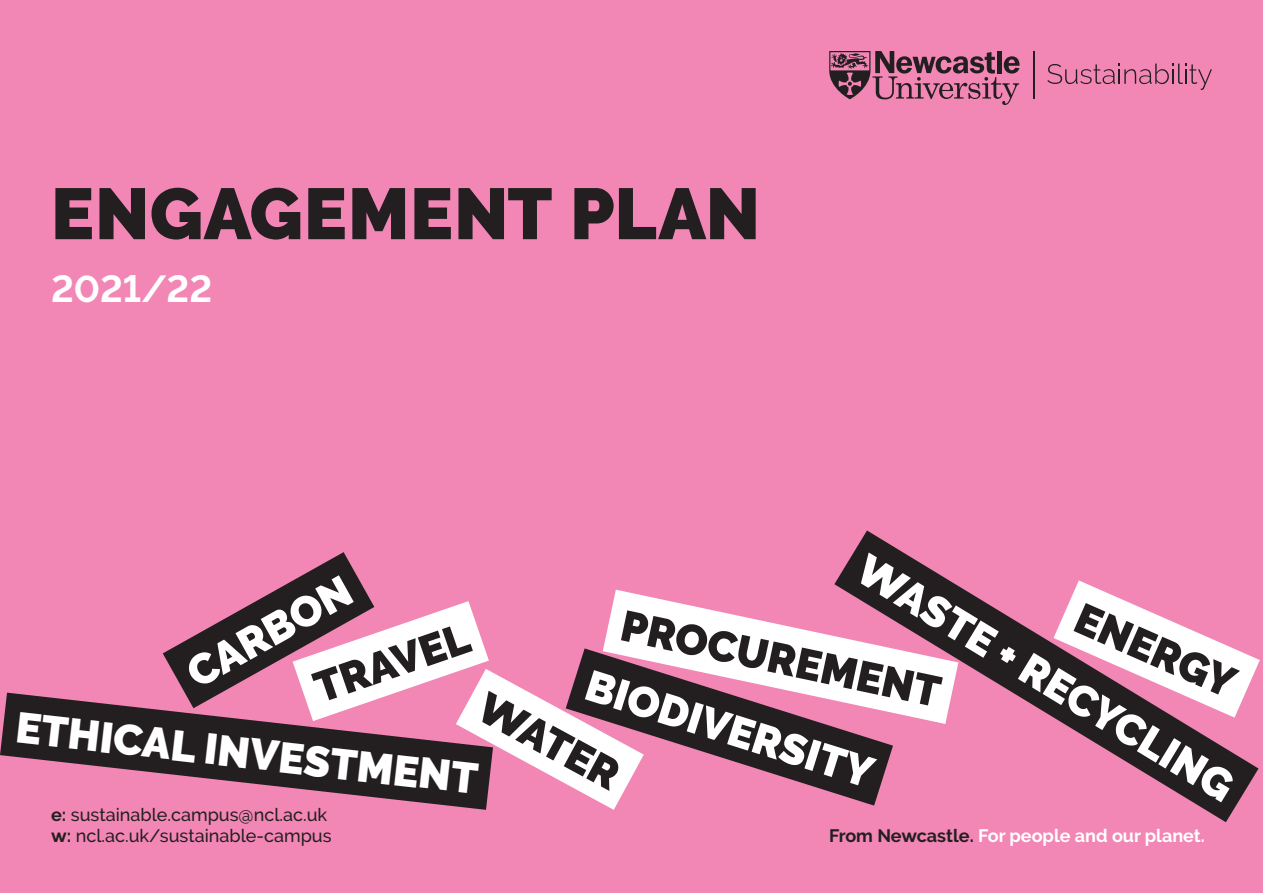
<style>
.page{position:relative;width:1263px;height:893px;background:#f287b6}
.page>*{position:absolute;margin:0;border:0;box-sizing:border-box;transform-origin:0 0}
.t1{font:900 72px "Derailed";letter-spacing:.01em;color:#231f20}
.t2{font:900 42.9px "Derailed";color:#fff}
.t3{font:900 42.9px "Derailed";color:#231f20}
.t4{font:700 37.5px "Derailed";color:#fff}
.t5{font:500 18px "Derailed";color:#231f20}
.t6{font:700 18px "Derailed";color:#fff}
.s1{font-weight:700}
.s2{color:#231f20}
</style>
<div class="page">
<svg style="left:163px;top:552px;width:454px;height:258px"></svg>
<svg style="left:566px;top:648px;width:268px;height:158px"></svg>
<svg style="left:603px;top:590px;width:231px;height:134px"></svg>
<svg style="left:834px;top:530px;width:424px;height:292px"></svg>
<svg style="left:0;top:693px;width:493px;height:117px;fill:#231f20"></svg>
<svg style="left:829px;top:51px;width:190px;height:54px"></svg>
<hr style="left:1032px;top:51px;width:2px;height:48px;background:#231f20">
<svg style="left:1047px;top:64px;width:165px;height:26px"></svg>
<p class="t1" style="left:51px;top:173px;width:710px">ENGAGEMENT PLAN</p>
<p class="t4" style="left:51px;top:267px;width:163px">2021/22</p>
<p class="t2" style="left:872px;top:546px;width:434px;rotate:31deg">WASTE + RECYCLING</p>
<p class="t2" style="left:178px;top:655px;width:183px;rotate:-29deg">CARBON</p>
<p class="t3" style="left:1087px;top:594px;width:172px;rotate:24deg">ENERGY</p>
<p class="t3" style="left:626px;top:601px;width:327px;rotate:12deg">PROCUREMENT</p>
<p class="t3" style="left:308px;top:666px;width:163px;rotate:-19deg">TRAVEL</p>
<p class="t2" style="left:593px;top:662px;width:301px;rotate:17deg">BIODIVERSITY</p>
<p class="t3" style="left:493px;top:683px;width:155px;rotate:29deg">WATER</p>
<p class="t2" style="left:18px;top:705px;width:466px;rotate:6deg">ETHICAL INVESTMENT</p>
<p class="t5" style="left:51px;top:804px;width:278px"><span class="s1">e:</span> sustainable.campus@ncl.ac.uk</p>
<p class="t5" style="left:51px;top:825px;width:282px"><span class="s1">w:</span> ncl.ac.uk/sustainable-campus</p>
<p class="t6" style="left:829px;top:825px;width:377px"><span class="s2">From Newcastle.</span> For people and our planet.</p>
</div>
